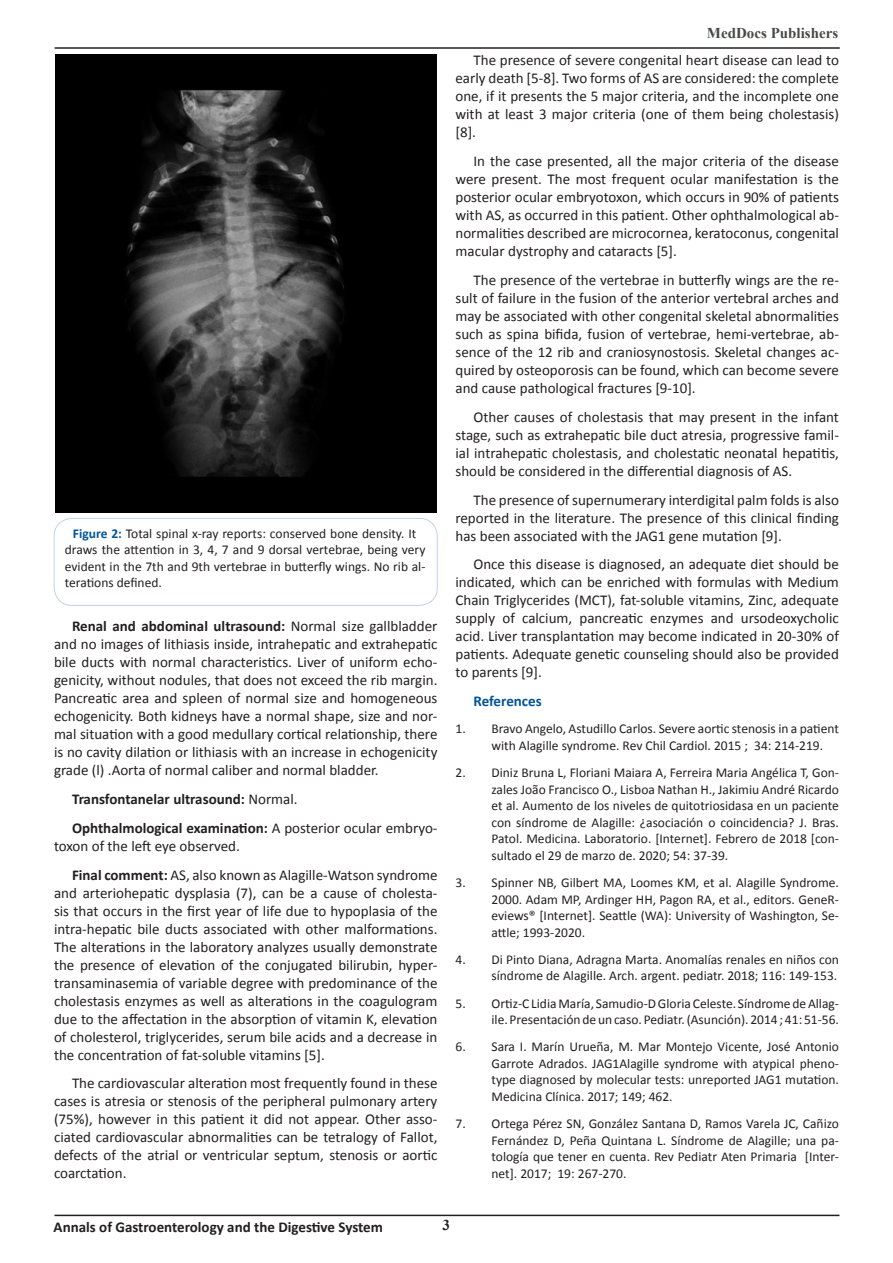
<style>
.page{position:relative;width:893px;height:1263px;background:#fff}
.page>*{position:absolute;margin:0;border:0;box-sizing:border-box;transform-origin:0 0}
.t1{font:15px/18px "Calibri";color:#231f20;text-align:justify}
.t2{font:700 15px "Calibri";color:#231f20}
.t3{font:700 15px "Times New Roman";color:#464b47}
.t4{font:700 15px "Calibri";color:#005596}
.t5{font:700 15px "Times New Roman";color:#231f20}
.t6{font:13.5px/16.5px "Calibri";color:#231f20;text-align:justify}
.s1{font-weight:700;color:#005596}
.s2{font-weight:700}
.s3{font-weight:400}
</style>
<div class="page">
<hr style="left:55px;top:47px;width:785px;height:2px;background:#231f20">
<hr style="left:54px;top:1214px;width:785px;height:2px;background:#231f20">
<div style="left:54px;top:518px;width:383px;height:88px;border:1px solid #bfd4e5;border-radius:18px"></div>
<img style="left:55px;top:54px;width:382px;height:458px">
<p class="t6" style="left:65px;top:525px;width:362px;text-align:left;text-indent:8px"><span class="s1">Figure 2:</span> Total spinal x-ray reports: conserved bone density. It draws the attention in 3, 4, 7 and 9 dorsal vertebrae, being very evident in the 7th and 9th vertebrae in butterfly wings. No rib al&shy;terations defined.</p>
<p class="t1" style="left:54px;top:617px;width:385px;text-indent:18px"><span class="s2">Renal and abdominal ultrasound:</span> Normal size gallbladder and no images of lithiasis inside, intrahepatic and extrahepatic bile ducts with normal characteristics. Liver of uniform echo&shy;genicity, without nodules, that does not exceed the rib margin.<br>Pancreatic area and spleen of normal size and homogeneous echogenicity. Both kidneys have a normal shape, size and nor&shy;mal situation with a good medullary cortical relationship, there is no cavity dilation or lithiasis with an increase in echogenicity grade (l) .Aorta of normal caliber and normal bladder.</p>
<p class="t2" style="left:72px;top:789px;width:227px">Transfontanelar ultrasound: <span class="s3">Normal.</span></p>
<p class="t1" style="left:54px;top:819px;width:385px;text-indent:18px"><span class="s2">Ophthalmological examination:</span> A posterior ocular embryo&shy;toxon of the left eye observed.</p>
<p class="t1" style="left:54px;top:866px;width:385px;text-indent:18px"><span class="s2">Final comment:</span> AS, also known as Alagille-Watson syndrome and arteriohepatic dysplasia (7), can be a cause of cholesta&shy;sis that occurs in the first year of life due to hypoplasia of the intra-hepatic bile ducts associated with other malformations.<br>The alterations in the laboratory analyzes usually demonstrate the presence of elevation of the conjugated bilirubin, hyper&shy;transaminasemia of variable degree with predominance of the cholestasis enzymes as well as alterations in the coagulogram due to the affectation in the absorption of vitamin K, elevation of cholesterol, triglycerides, serum bile acids and a decrease in the concentration of fat-soluble vitamins [5].</p>
<p class="t1" style="left:54px;top:1074px;width:385px;text-indent:18px">The cardiovascular alteration most frequently found in these cases is atresia or stenosis of the peripheral pulmonary artery (75%), however in this patient it did not appear. Other asso&shy;ciated cardiovascular abnormalities can be tetralogy of Fallot, defects of the atrial or ventricular septum, stenosis or aortic coarctation.</p>
<p class="t3" style="left:707px;top:23px;width:133px">MedDocs Publishers</p>
<p class="t1" style="left:455px;top:51px;width:385px;text-indent:18px">The presence of severe congenital heart disease can lead to early death [5-8]. Two forms of AS are considered: the complete one, if it presents the 5 major criteria, and the incomplete one with at least 3 major criteria (one of them being cholestasis) [8].</p>
<p class="t1" style="left:455px;top:152px;width:385px;text-indent:18px">In the case presented, all the major criteria of the disease were present. The most frequent ocular manifestation is the posterior ocular embryotoxon, which occurs in 90% of patients with AS, as occurred in this patient. Other ophthalmological ab&shy;normalities described are microcornea, keratoconus, congenital macular dystrophy and cataracts [5].</p>
<p class="t1" style="left:455px;top:271px;width:385px;text-indent:18px">The presence of the vertebrae in butterfly wings are the re&shy;sult of failure in the fusion of the anterior vertebral arches and may be associated with other congenital skeletal abnormalities such as spina bifida, fusion of vertebrae, hemi-vertebrae, ab&shy;sence of the 12 rib and craniosynostosis. Skeletal changes ac&shy;quired by osteoporosis can be found, which can become severe and cause pathological fractures [9-10].</p>
<p class="t1" style="left:455px;top:408px;width:385px;text-indent:18px">Other causes of cholestasis that may present in the infant stage, such as extrahepatic bile duct atresia, progressive famil&shy;ial intrahepatic cholestasis, and cholestatic neonatal hepatitis, should be considered in the differential diagnosis of AS.</p>
<p class="t1" style="left:455px;top:491px;width:385px;text-indent:18px">The presence of supernumerary interdigital palm folds is also reported in the literature. The presence of this clinical finding has been associated with the JAG1 gene mutation [9].</p>
<p class="t1" style="left:455px;top:555px;width:385px;text-indent:18px">Once this disease is diagnosed, an adequate diet should be indicated, which can be enriched with formulas with Medium Chain Triglycerides (MCT), fat-soluble vitamins, Zinc, adequate supply of calcium, pancreatic enzymes and ursodeoxycholic acid. Liver transplantation may become indicated in 20-30% of patients. Adequate genetic counseling should also be provided to parents [9].</p>
<p class="t4" style="left:473px;top:691px;width:70px">References</p>
<p class="t6" style="left:491px;top:721px;width:349px;text-indent:-36px">1. Bravo Angelo, Astudillo Carlos. Severe aortic stenosis in a patient with Alagille syndrome. Rev Chil Cardiol. 2015 ; 34: 214-219.</p>
<p class="t6" style="left:491px;top:764px;width:349px;text-indent:-36px">2. Diniz Bruna L, Floriani Maiara A, Ferreira Maria Angélica T, Gon&shy;zales João Francisco O., Lisboa Nathan H., Jakimiu André Ricardo et al. Aumento de los niveles de quitotriosidasa en un paciente con síndrome de Alagille: ¿asociación o coincidencia? J. Bras.<br>Patol. Medicina. Laboratorio. [Internet]. Febrero de 2018 [con&shy;sultado el 29 de marzo de. 2020; 54: 37-39.</p>
<p class="t6" style="left:491px;top:874px;width:349px;text-indent:-36px">3. Spinner NB, Gilbert MA, Loomes KM, et al. Alagille Syndrome.<br>2000. Adam MP, Ardinger HH, Pagon RA, et al., editors. GeneR&shy;eviews® [Internet]. Seattle (WA): University of Washington, Se&shy;attle; 1993-2020.</p>
<p class="t6" style="left:455px;top:951px;width:385px;text-align:right">4. Di Pinto Diana, Adragna Marta. Anomalías renales en niños con síndrome de Alagille. Arch. argent. pediatr. 2018; 116: 149-153.</p>
<p class="t6" style="left:455px;top:995px;width:385px;text-align:right">5. Ortiz-C Lidia María, Samudio-D Gloria Celeste. Síndrome de Allag&shy;ile. Presentación de un caso. Pediatr. (Asunción). 2014 ; 41: 51-56.</p>
<p class="t6" style="left:491px;top:1039px;width:349px;text-indent:-36px">6. Sara I. Marín Urueña, M. Mar Montejo Vicente, José Antonio Garrote Adrados. JAG1Alagille syndrome with atypical pheno&shy;type diagnosed by molecular tests: unreported JAG1 mutation.<br>Medicina Clínica. 2017; 149; 462.</p>
<p class="t6" style="left:491px;top:1115px;width:349px;text-indent:-36px">7. Ortega Pérez SN, González Santana D, Ramos Varela JC, Cañizo Fernández D, Peña Quintana L. Síndrome de Alagille; una pa&shy;tología que tener en cuenta. Rev Pediatr Aten Primaria [Inter&shy;net]. 2017; 19: 267-270.</p>
<p class="t2" style="left:54px;top:1218px;width:331px">Annals of Gastroenterology and the Digestive System</p>
<p class="t5" style="left:442px;top:1215px;width:9px">3</p>
</div>
